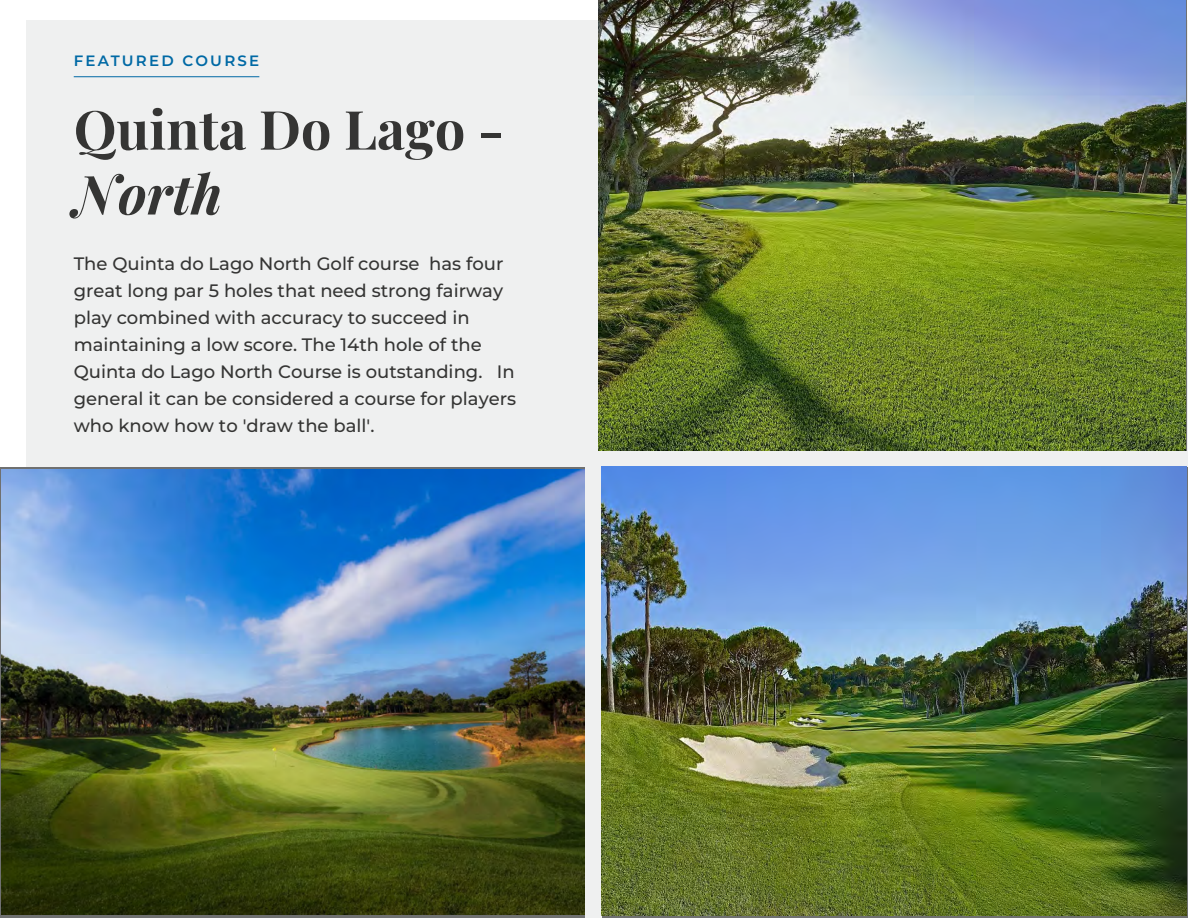
<style>
.page{position:relative;width:1188px;height:918px;background:#fff}
.page>*{position:absolute;margin:0;border:0;box-sizing:border-box;transform-origin:0 0}
.t1{font:700 54px "Playfair Display";color:#353534}
.t2{font:italic 700 54px "Playfair Display";color:#353534}
.t3{font:500 18px/27px "Montserrat";color:#353534}
.t4{font:600 15px "Montserrat";letter-spacing:.15em;color:#0069a5}
</style>
<div class="page">
<div style="left:26px;top:20px;width:1162px;height:898px;background:#eff0f0"></div>
<hr style="left:74px;top:76px;width:185px;height:1px;background:#0069a5">
<img style="left:602px;top:466px;width:584px;height:449px">
<img style="left:1px;top:470px;width:583px;height:444px">
<img style="left:598px;top:0;width:588px;height:451px">
<p class="t4" style="left:74px;top:50px;width:187px">FEATURED COURSE</p>
<h1 class="t1" style="left:74px;top:87px;width:432px">Quinta Do Lago -</h1>
<h1 class="t2" style="left:74px;top:151px;width:150px">North</h1>
<p class="t3" style="left:74px;top:249px;width:444px">The Quinta do Lago North Golf course has four great long par 5 holes that need strong fairway play combined with accuracy to succeed in maintaining a low score. The 14th hole of the Quinta do Lago North Course is outstanding. In general it can be considered a course for players who know how to 'draw the ball'.</p>
</div>
